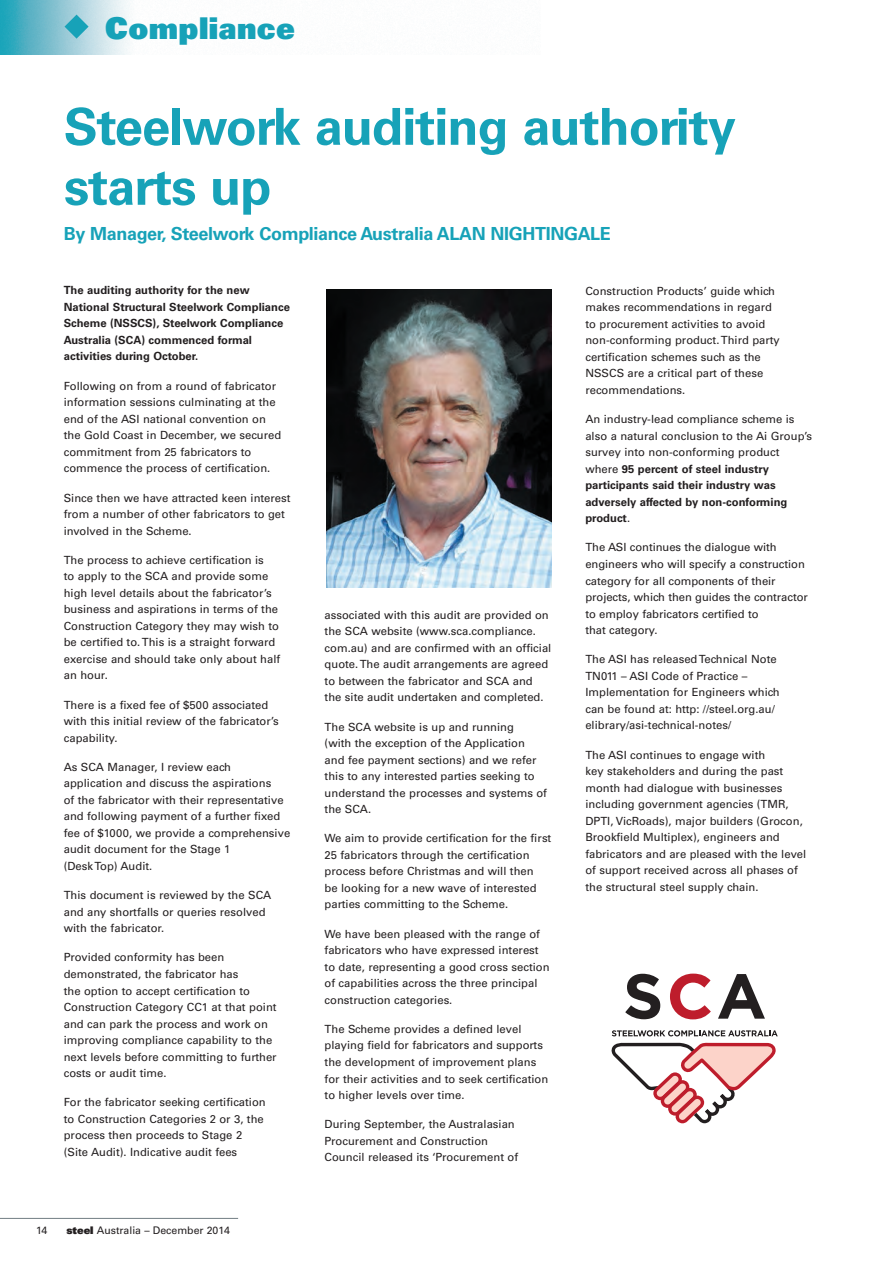
<style>
.page{position:relative;width:893px;height:1263px;background:#fff}
.page>*{position:absolute;margin:0;border:0;box-sizing:border-box;transform-origin:0 0}
.Body_bold{font:700 51px/60px "Univers CE";letter-spacing:-.02em;color:#17a2b8}
.t1{font:900 30px "Univers";letter-spacing:.015em;color:#17a2b8}
.Body_bold-2{font:700 18px "Univers CE";letter-spacing:-.02em;color:#17a2b8}
.Body_bold-3{font:500 11.25px/16.5px "Univers CE";color:#231f20}
.Body_bold-4{font:700 11.25px/16.5px "Univers CE";color:#231f20}
.t2{font:500 10.5px "Univers CE";color:#231f20}
.s1{font-family:"Univers";font-weight:900}
.s2{font-weight:700}
</style>
<div class="page">
<hr style="left:0;top:1218px;width:238px;height:1px;background:#717d83">
<img style="left:0;top:0;width:133px;height:54px">
<svg style="left:65px;top:15px;width:24px;height:24px"></svg>
<svg style="left:611px;top:1043px;width:165px;height:80px"></svg>
<svg style="left:612px;top:1030px;width:166px;height:6px"></svg>
<svg style="left:625px;top:974px;width:35px;height:45px"></svg>
<svg style="left:670px;top:973px;width:41px;height:46px"></svg>
<svg style="left:718px;top:974px;width:47px;height:45px"></svg>
<img style="left:326px;top:289px;width:225px;height:299px">
<p class="t1" style="left:105px;top:8px;width:191px">Compliance</p>
<p class="Body_bold" style="left:64px;top:99px;width:674px">Steelwork auditing authority starts up</p>
<p class="Body_bold-2" style="left:64px;top:223px;width:549px">By Manager, Steelwork Compliance Australia ALAN NIGHTINGALE</p>
<p class="Body_bold-4" style="left:64px;top:283px;width:228px">The auditing authority for the new National Structural Steelwork Compliance Scheme (NSSCS), Steelwork Compliance Australia (SCA) commenced formal activities during October.</p>
<p class="Body_bold-3" style="left:64px;top:378px;width:219px">Following on from a round of fabricator information sessions culminating at the end of the ASI national convention on the Gold Coast in December, we secured commitment from 25 fabricators to commence the process of certification.</p>
<p class="Body_bold-3" style="left:64px;top:490px;width:228px">Since then we have attracted keen interest from a number of other fabricators to get involved in the Scheme.</p>
<p class="Body_bold-3" style="left:64px;top:552px;width:218px">The process to achieve certification is<br>to apply to the SCA and provide some high level details about the fabricator’s business and aspirations in terms of the Construction Category they may wish to be certified to. This is a straight forward exercise and should take only about half an hour.</p>
<p class="Body_bold-3" style="left:64px;top:697px;width:217px">There is a fixed fee of $500 associated with this initial review of the fabricator’s capability.</p>
<p class="Body_bold-3" style="left:64px;top:759px;width:228px">As SCA Manager, I review each application and discuss the aspirations<br>of the fabricator with their representative and following payment of a further fixed fee of $1000, we provide a comprehensive audit document for the Stage 1<br>(Desk Top) Audit.</p>
<p class="Body_bold-3" style="left:64px;top:887px;width:209px">This document is reviewed by the SCA and any shortfalls or queries resolved with the fabricator.</p>
<p class="Body_bold-3" style="left:64px;top:949px;width:214px">Provided conformity has been demonstrated, the fabricator has<br>the option to accept certification to Construction Category CC1 at that point and can park the process and work on improving compliance capability to the next levels before committing to further costs or audit time.</p>
<p class="Body_bold-3" style="left:64px;top:1094px;width:204px">For the fabricator seeking certification to Construction Categories 2 or 3, the process then proceeds to Stage 2 (Site Audit). Indicative audit fees</p>
<p class="t2" style="left:36px;top:1224px;width:13px">14</p>
<p class="t2" style="left:66px;top:1224px;width:165px"><span class="s1">steel</span> Australia – December 2014</p>
<p class="Body_bold-3" style="left:325px;top:607px;width:228px">associated with this audit are provided on the SCA website (www.sca.compliance. com.au) and are confirmed with an official quote. The audit arrangements are agreed to between the fabricator and SCA and the site audit undertaken and completed.</p>
<p class="Body_bold-3" style="left:325px;top:719px;width:224px">The SCA website is up and running<br>(with the exception of the Application and fee payment sections) and we refer this to any interested parties seeking to understand the processes and systems of the SCA.</p>
<p class="Body_bold-3" style="left:325px;top:830px;width:228px">We aim to provide certification for the first 25 fabricators through the certification process before Christmas and will then<br>be looking for a new wave of interested parties committing to the Scheme.</p>
<p class="Body_bold-3" style="left:325px;top:926px;width:227px">We have been pleased with the range of fabricators who have expressed interest to date, representing a good cross section of capabilities across the three principal construction categories.</p>
<p class="Body_bold-3" style="left:325px;top:1021px;width:225px">The Scheme provides a defined level playing field for fabricators and supports the development of improvement plans for their activities and to seek certification to higher levels over time.</p>
<p class="Body_bold-3" style="left:325px;top:1116px;width:195px">During September, the Australasian<br>Procurement and Construction<br>Council released its ‘Procurement of</p>
<p class="Body_bold-3" style="left:585px;top:283px;width:196px">Construction Products’ guide which makes recommendations in regard to procurement activities to avoid non-conforming product. Third party certification schemes such as the<br>NSSCS are a critical part of these recommendations.</p>
<p class="Body_bold-3" style="left:585px;top:411px;width:228px">An industry-lead compliance scheme is also a natural conclusion to the Ai Group’s survey into non-conforming product where <span class="s2">95 percent of steel industry participants said their industry was adversely affected by non-conforming product</span>.</p>
<p class="Body_bold-3" style="left:585px;top:540px;width:224px">The ASI continues the dialogue with engineers who will specify a construction category for all components of their projects, which then guides the contractor to employ fabricators certified to<br>that category.</p>
<p class="Body_bold-3" style="left:585px;top:651px;width:196px">The ASI has released Technical Note TN011 – ASI Code of Practice – Implementation for Engineers which can be found at: http: //steel.org.au/ elibrary/asi-technical-notes/</p>
<p class="Body_bold-3" style="left:585px;top:747px;width:222px">The ASI continues to engage with<br>key stakeholders and during the past month had dialogue with businesses including government agencies (TMR, DPTI, VicRoads), major builders (Grocon, Brookfield Multiplex), engineers and fabricators and are pleased with the level of support received across all phases of the structural steel supply chain.</p>
</div>
